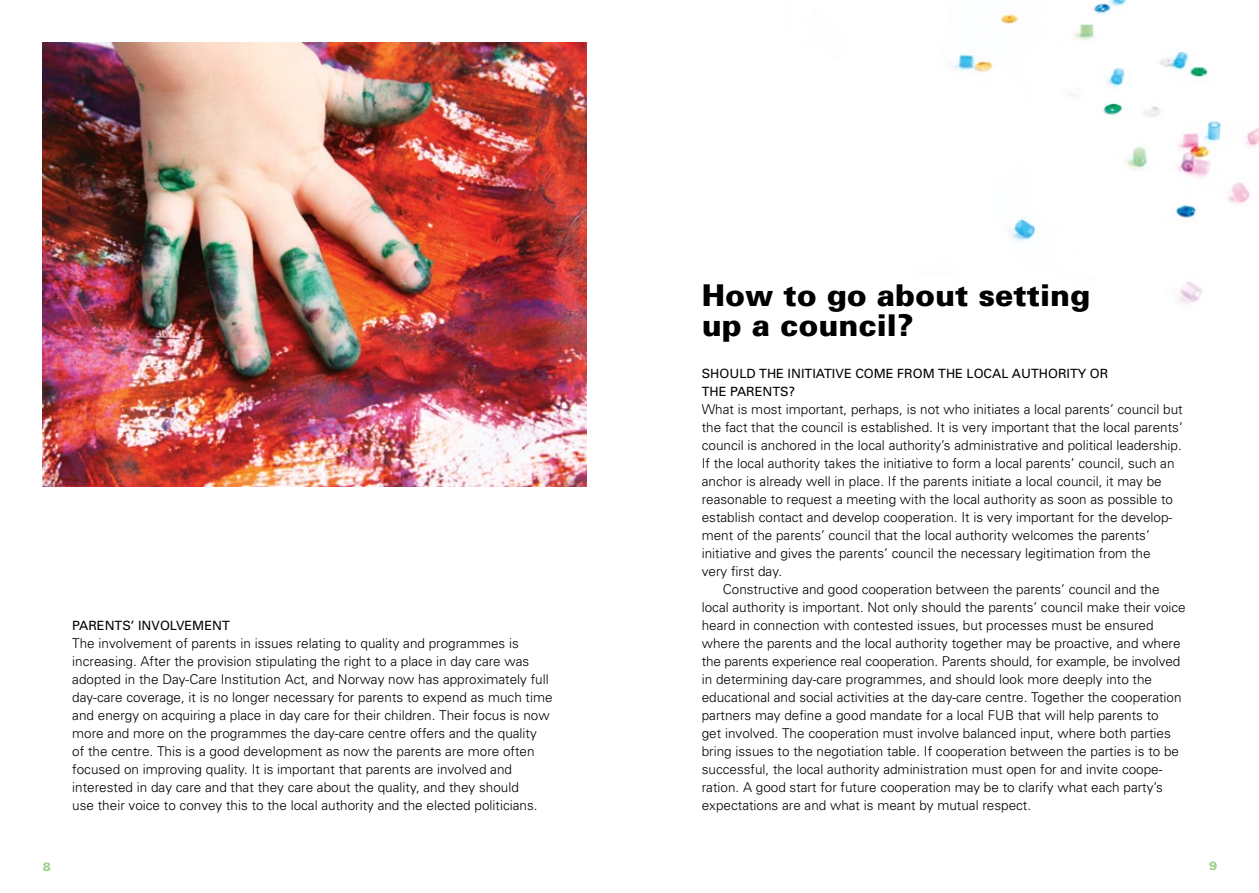
<style>
.page{position:relative;width:1259px;height:893px;background:#fff}
.page>*{position:absolute;margin:0;border:0;box-sizing:border-box;transform-origin:0 0}
.t1{font:900 30px/30px "Univers";color:#000}
.t2{font:300 13.5px/18px "Univers";color:#000}
.t3{font:12.75px/18px "Univers";color:#000}
.t4{font:900 12px "Univers";color:#9fd18a}
</style>
<div class="page">
<img style="left:43px;top:43px;width:544px;height:444px">
<img style="left:953px;top:0;width:306px;height:304px">
<p class="t3" style="left:72px;top:616px;width:159px">PARENTS’ INVOLVEMENT</p>
<p class="t2" style="left:72px;top:634px;width:482px">The involvement of parents in issues relating to quality and programmes is increasing. After the provision stipulating the right to a place in day care was adopted in the Day-Care Institution Act, and Norway now has approximately full day-care coverage, it is no longer necessary for parents to expend as much time and energy on acquiring a place in day care for their children. Their focus is now more and more on the programmes the day-care centre offers and the quality<br>of the centre. This is a good development as now the parents are more often focused on improving quality. It is important that parents are involved and interested in day care and that they care about the quality, and they should<br>use their voice to convey this to the local authority and the elected politicians.</p>
<h1 class="t1" style="left:702px;top:279px;width:390px">How to go about setting up a council?</h1>
<p class="t3" style="left:702px;top:364px;width:408px">SHOULD THE INITIATIVE COME FROM THE LOCAL AUTHORITY OR<br>THE PARENTS?</p>
<p class="t2" style="left:702px;top:400px;width:482px">What is most important, perhaps, is not who initiates a local parents’ council but</p>
<p class="t2" style="left:702px;top:418px;width:482px">the fact that the council is established. It is very important that the local parents’</p>
<p class="t2" style="left:702px;top:436px;width:481px">council is anchored in the local authority’s administrative and political leadership.</p>
<p class="t2" style="left:702px;top:454px;width:474px">If the local authority takes the initiative to form a local parents’ council, such an</p>
<p class="t2" style="left:702px;top:472px;width:461px">anchor is already well in place. If the parents initiate a local council, it may be</p>
<p class="t2" style="left:702px;top:490px;width:473px">reasonable to request a meeting with the local authority as soon as possible to</p>
<p class="t2" style="left:702px;top:508px;width:472px">establish contact and develop cooperation. It is very important for the develop-</p>
<p class="t2" style="left:702px;top:526px;width:449px">ment of the parents’ council that the local authority welcomes the parents’</p>
<p class="t2" style="left:702px;top:544px;width:450px">initiative and gives the parents’ council the necessary legitimation from the</p>
<p class="t2" style="left:702px;top:562px;width:82px">very first day.</p>
<p class="t2" style="left:723px;top:580px;width:438px">Constructive and good cooperation between the parents’ council and the</p>
<p class="t2" style="left:702px;top:598px;width:485px">local authority is important. Not only should the parents’ council make their voice</p>
<p class="t2" style="left:702px;top:616px;width:453px">heard in connection with contested issues, but processes must be ensured</p>
<p class="t2" style="left:702px;top:634px;width:480px">where the parents and the local authority together may be proactive, and where</p>
<p class="t2" style="left:702px;top:652px;width:480px">the parents experience real cooperation. Parents should, for example, be involved</p>
<p class="t2" style="left:702px;top:670px;width:452px">in determining day-care programmes, and should look more deeply into the</p>
<p class="t2" style="left:702px;top:688px;width:481px">educational and social activities at the day-care centre. Together the cooperation</p>
<p class="t2" style="left:702px;top:706px;width:458px">partners may define a good mandate for a local FUB that will help parents to</p>
<p class="t2" style="left:702px;top:724px;width:470px">get involved. The cooperation must involve balanced input, where both parties</p>
<p class="t2" style="left:702px;top:742px;width:479px">bring issues to the negotiation table. If cooperation between the parties is to be</p>
<p class="t2" style="left:702px;top:760px;width:462px">successful, the local authority administration must open for and invite coope-</p>
<p class="t2" style="left:702px;top:778px;width:463px">ration. A good start for future cooperation may be to clarify what each party’s</p>
<p class="t2" style="left:702px;top:796px;width:331px">expectations are and what is meant by mutual respect.</p>
<p class="t4" style="left:43px;top:859px;width:10px">8</p>
<p class="t4" style="left:1209px;top:858px;width:10px">9</p>
</div>
